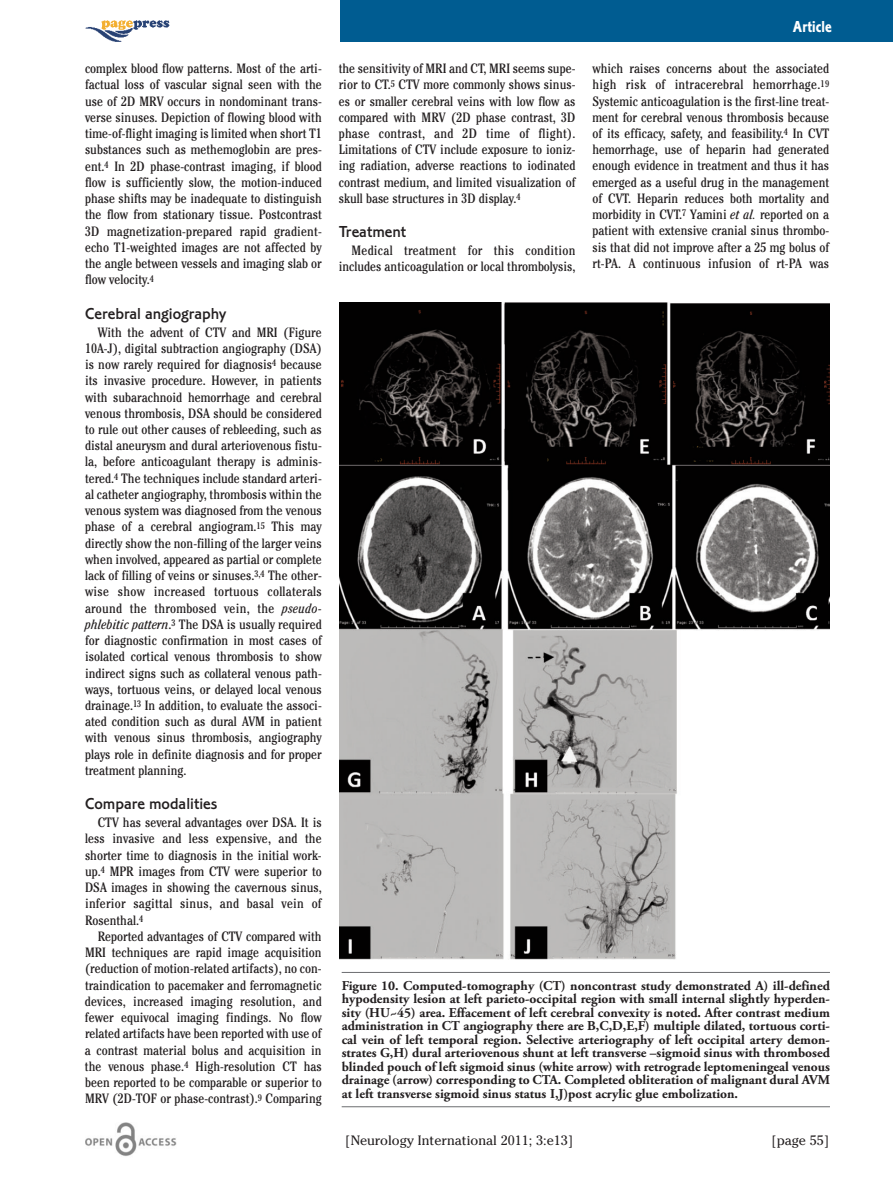
<style>
.page{position:relative;width:893px;height:1191px;background:#fff}
.page>*{position:absolute;margin:0;border:0;box-sizing:border-box;transform-origin:0 0}
.t1{font:16.5px "Corinthian Medium Plain";color:#231f20}
.t2{font:16.5px "Corinthian Bold Condensed Plain";color:#fff}
.t3{font:condensed 13.5px/16.2px "Cheltenham";color:#231f20;text-align:justify}
.t4{font:700 13.5px/13.5px "Adobe Garamond Pro";color:#231f20;text-align:justify}
.t5{font:13.5px "Cheltenham";color:#231f20}
.s1{font-style:italic}
</style>
<div class="page">
<div style="left:340px;top:0;width:553px;height:42px;background:#005c91"></div>
<img style="left:85px;top:1123px;width:92px;height:33px">
<img style="left:85px;top:20px;width:84px;height:22px">
<img style="left:339px;top:302px;width:491px;height:658px">
<hr style="left:342px;top:972px;width:488px;height:1px;background:#6c6d70">
<hr style="left:342px;top:1106px;width:488px;height:1px;background:#6c6d70">
<p class="t3" style="left:85px;top:62px;width:238px">complex blood flow patterns. Most of the arti&shy;factual loss of vascular signal seen with the use of 2D MRV occurs in nondominant trans&shy;verse sinuses. Depiction of flowing blood with time-of-flight imaging is limited when short T1 substances such as methemoglobin are pres&shy;ent.<sup>4</sup> In 2D phase-contrast imaging, if blood flow is sufficiently slow, the motion-induced phase shifts may be inadequate to distinguish the flow from stationary tissue. Postcontrast 3D magnetization-prepared rapid gradient&shy;echo T1-weighted images are not affected by the angle between vessels and imaging slab or flow velocity.<sup>4</sup></p>
<p class="t1" style="left:85px;top:307px;width:143px">Cerebral angiography</p>
<p class="t3" style="left:85px;top:325px;width:238px;text-indent:13px">With the advent of CTV and MRI (Figure 10A-J), digital subtraction angiography (DSA) is now rarely required for diagnosis<sup>4</sup> because its invasive procedure. However, in patients with subarachnoid hemorrhage and cerebral venous thrombosis, DSA should be considered to rule out other causes of rebleeding, such as distal aneurysm and dural arteriovenous fistu&shy;la, before anticoagulant therapy is adminis&shy;tered.<sup>4</sup> The techniques include standard arteri&shy;al catheter angiography, thrombosis within the venous system was diagnosed from the venous phase of a cerebral angiogram.<sup>15</sup> This may directly show the non-filling of the larger veins when involved, appeared as partial or complete lack of filling of veins or sinuses.<sup>3,4</sup> The other&shy;wise show increased tortuous collaterals around the thrombosed vein, the <span class="s1">pseudo&shy;phlebitic pattern</span>.<sup>3</sup> The DSA is usually required for diagnostic confirmation in most cases of isolated cortical venous thrombosis to show indirect signs such as collateral venous path&shy;ways, tortuous veins, or delayed local venous drainage.<sup>13</sup> In addition, to evaluate the associ&shy;ated condition such as dural AVM in patient with venous sinus thrombosis, angiography plays role in definite diagnosis and for proper treatment planning.</p>
<p class="t1" style="left:85px;top:798px;width:134px">Compare modalities</p>
<p class="t3" style="left:85px;top:815px;width:238px;text-indent:13px">CTV has several advantages over DSA. It is less invasive and less expensive, and the shorter time to diagnosis in the initial work&shy;up.<sup>4</sup> MPR images from CTV were superior to DSA images in showing the cavernous sinus, inferior sagittal sinus, and basal vein of Rosenthal.<sup>4</sup></p>
<p class="t3" style="left:85px;top:929px;width:238px;text-indent:13px">Reported advantages of CTV compared with MRI techniques are rapid image acquisition (reduction of motion-related artifacts), no con&shy;traindication to pacemaker and ferromagnetic devices, increased imaging resolution, and fewer equivocal imaging findings. No flow related artifacts have been reported with use of a contrast material bolus and acquisition in the venous phase.<sup>4</sup> High-resolution CT has been reported to be comparable or superior to MRV (2D-TOF or phase-contrast).<sup>9</sup> Comparing</p>
<p class="t3" style="left:339px;top:62px;width:238px">the sensitivity of MRI and CT, MRI seems supe&shy;rior to CT.<sup>5</sup> CTV more commonly shows sinus&shy;es or smaller cerebral veins with low flow as compared with MRV (2D phase contrast, 3D phase contrast, and 2D time of flight).<br>Limitations of CTV include exposure to ioniz&shy;ing radiation, adverse reactions to iodinated contrast medium, and limited visualization of skull base structures in 3D display.<sup>4</sup></p>
<p class="t1" style="left:339px;top:226px;width:69px">Treatment</p>
<p class="t3" style="left:339px;top:244px;width:238px;text-align:right">Medical treatment for this condition includes anticoagulation or local thrombolysis,</p>
<p class="t2" style="left:793px;top:21px;width:40px">Article</p>
<p class="t3" style="left:592px;top:62px;width:238px">which raises concerns about the associated high risk of intracerebral hemorrhage.<sup>19<br></sup>Systemic anticoagulation is the first-line treat&shy;ment for cerebral venous thrombosis because of its efficacy, safety, and feasibility.<sup>4</sup> In CVT hemorrhage, use of heparin had generated enough evidence in treatment and thus it has emerged as a useful drug in the management of CVT. Heparin reduces both mortality and morbidity in CVT.<sup>7</sup> Yamini <span class="s1">et al.</span> reported on a patient with extensive cranial sinus thrombo&shy;sis that did not improve after a 25 mg bolus of rt-PA. A continuous infusion of rt-PA was</p>
<p class="t4" style="left:342px;top:980px;width:490px">Figure 10. Computed-tomography (CT) noncontrast study demonstrated A) ill-defined hypodensity lesion at left parieto-occipital region with small internal slightly hyperden&shy;sity (HU~45) area. Effacement of left cerebral convexity is noted. After contrast medium administration in CT angiography there are B,C,D,E,F) multiple dilated, tortuous corti&shy;cal vein of left temporal region. Selective arteriography of left occipital artery demon&shy;strates G,H) dural arteriovenous shunt at left transverse –sigmoid sinus with thrombosed blinded pouch of left sigmoid sinus (white arrow) with retrograde leptomeningeal venous drainage (arrow) corresponding to CTA. Completed obliteration of malignant dural AVM at left transverse sigmoid sinus status I,J)post acrylic glue embolization.</p>
<p class="t5" style="left:345px;top:1132px;width:229px">[Neurology International 2011; 3:e13]</p>
<p class="t5" style="left:771px;top:1132px;width:59px">[page 55]</p>
</div>
